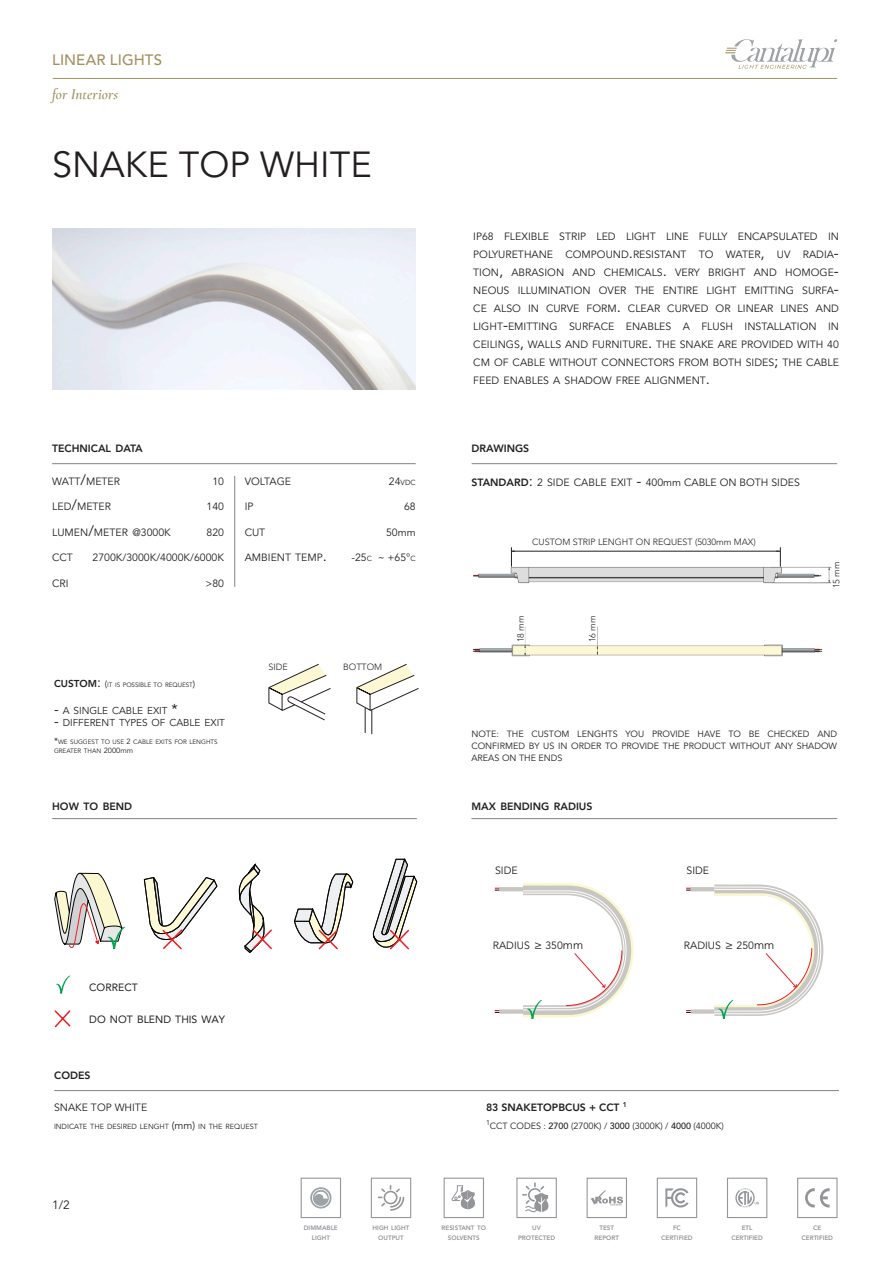
<style>
.page{position:relative;width:893px;height:1263px;background:#fff}
.page>*{position:absolute;margin:0;border:0;box-sizing:border-box;transform-origin:0 0}
.t1{font:36px "Avenir LT Pro";color:#231f20}
.t2{font:italic 600 15px "Cormorant Garamond";letter-spacing:.005em;color:#a29161}
.t3{font:500 15px "Avenir LT Pro";letter-spacing:.005em;color:#a29161}
.t4{font:12px "Avenir LT Pro";color:#231f20}
.t5{font:10.5px/18px "Avenir LT Pro";color:#231f20;text-align:justify}
.t6{font:800 10.5px "Avenir LT Pro";color:#231f20}
.t7{font:10.5px "Avenir LT Pro";color:#231f20}
.t8{font:800 10.5px "Avenir LT Pro";color:#231f20}
.t9{font:10.5px "Avenir LT Pro";color:#231f20}
.t10{font:10.05px "Avenir LT Pro";color:#231f20}
.t11{font:9px/12px "Avenir LT Pro";color:#231f20;text-align:justify}
.t12{font:300 9px "Avenir LT Pro";color:#231f20}
.t13{font:7.35px "Avenir LT Pro";color:#231f20}
.t14{font:800 6.3px/10.8px "Avenir LT Pro";color:#939598;text-align:center}
.t15{font:6.3px/9px "Avenir LT Pro";color:#231f20}
.s1{font-size:15px}
.s2{font-size:10.5px}
.s3{font-style:inherit}
.s4{font-size:7.35px}
.s5{font-weight:800;font-size:10.05px}
.s6{font-size:14.25px}
.s7{font-size:9px}
.s8{font-size:7.5px}
.s9{font-weight:800}
.s10{font-size:12px}
.s11{font-weight:500}
</style>
<div class="page">
<img style="left:52px;top:228px;width:364px;height:162px">
<hr style="left:53px;top:78px;width:784px;height:1px;background:#a29161">
<hr style="left:52px;top:818px;width:365px;height:1px;background:#848383">
<hr style="left:471px;top:818px;width:366px;height:1px;background:#848383">
<div style="left:499px;top:1009px;width:24px;height:5px;background:#c8c6c2"></div>
<div style="left:691px;top:1009px;width:23px;height:5px;background:#c8c6c2"></div>
<svg style="left:495px;top:1010px;width:4px;height:3px"></svg>
<svg style="left:686px;top:1010px;width:5px;height:3px"></svg>
<hr style="left:499px;top:887px;width:24px;height:4px;background:#c8c6c2">
<hr style="left:691px;top:887px;width:23px;height:4px;background:#c8c6c2">
<svg style="left:495px;top:888px;width:4px;height:3px"></svg>
<svg style="left:686px;top:888px;width:5px;height:3px"></svg>
<hr style="left:52px;top:463px;width:364px;height:1px;background:#848383">
<hr style="left:234px;top:476px;width:1px;height:111px;background:#848383">
<hr style="left:472px;top:463px;width:365px;height:1px;background:#848383">
<svg style="left:725px;top:39px;width:112px;height:30px"></svg>
<img style="left:474px;top:548px;width:357px;height:109px">
<hr style="left:511px;top:551px;width:269px;height:1px;background:#231f20">
<svg style="left:511px;top:547px;width:4px;height:20px"></svg>
<svg style="left:776px;top:547px;width:5px;height:20px"></svg>
<div style="left:371px;top:1178px;width:40px;height:40px;border:1px solid #939598"></div>
<svg style="left:378px;top:1185px;width:26px;height:26px"></svg>
<div style="left:444px;top:1178px;width:40px;height:40px;border:1px solid #939598"></div>
<svg style="left:451px;top:1185px;width:24px;height:25px"></svg>
<div style="left:516px;top:1178px;width:41px;height:40px;border:1px solid #939598"></div>
<svg style="left:522px;top:1182px;width:27px;height:31px"></svg>
<div style="left:587px;top:1178px;width:40px;height:40px;border:1px solid #939598"></div>
<svg style="left:591px;top:1190px;width:32px;height:15px"></svg>
<div style="left:657px;top:1178px;width:40px;height:40px;border:1px solid #939598"></div>
<svg style="left:665px;top:1188px;width:23px;height:19px"></svg>
<div style="left:727px;top:1178px;width:40px;height:40px;border:1px solid #939598"></div>
<svg style="left:735px;top:1188px;width:24px;height:19px"></svg>
<div style="left:797px;top:1178px;width:40px;height:40px;border:1px solid #939598"></div>
<svg style="left:805px;top:1188px;width:25px;height:19px"></svg>
<div style="left:301px;top:1178px;width:40px;height:40px;border:1px solid #939598"></div>
<svg style="left:310px;top:1187px;width:21px;height:21px"></svg>
<svg style="left:312px;top:1189px;width:18px;height:18px"></svg>
<div style="left:313px;top:1190px;width:16px;height:16px;background:#9da2a4;border-radius:50%"></div>
<svg style="left:314px;top:1191px;width:14px;height:7px"></svg>
<svg style="left:54px;top:859px;width:363px;height:169px"></svg>
<svg style="left:522px;top:883px;width:112px;height:136px"></svg>
<svg style="left:713px;top:884px;width:110px;height:135px"></svg>
<svg style="left:268px;top:663px;width:63px;height:58px"></svg>
<svg style="left:356px;top:663px;width:63px;height:71px"></svg>
<hr style="left:54px;top:1090px;width:785px;height:1px;background:#848383">
<h2 class="t3" style="left:52px;top:51px;width:111px">LINEAR LIGHTS</h2>
<h2 class="t2" style="left:52px;top:85px;width:67px">for Interiors</h2>
<h1 class="t1" style="left:52px;top:144px;width:321px">SNAKE TOP WHITE</h1>
<p class="t6" style="left:52px;top:442px;width:92px">TECHNICAL DATA</p>
<p class="t5" style="left:52px;top:472px;width:69px">WATT<span class="s1">/</span>METER</p>
<p class="t5" style="left:212px;top:472px;width:13px">10</p>
<p class="t5" style="left:52px;top:498px;width:60px">LED<span class="s1">/</span>METER</p>
<p class="t5" style="left:207px;top:498px;width:19px">140</p>
<p class="t5" style="left:52px;top:523px;width:120px">LUMEN<span class="s1">/</span>METER @3000K</p>
<p class="t5" style="left:207px;top:523px;width:19px">820</p>
<p class="t5" style="left:52px;top:549px;width:22px">CCT</p>
<p class="t5" style="left:93px;top:549px;width:133px">2700K/3000K/4000K/6000K</p>
<p class="t5" style="left:52px;top:574px;width:18px">CRI</p>
<p class="t5" style="left:205px;top:574px;width:20px">&gt;80</p>
<p class="t5" style="left:245px;top:472px;width:48px">VOLTAGE</p>
<p class="t13" style="left:389px;top:478px;width:28px"><span class="s2">24</span>VDC</p>
<p class="t5" style="left:245px;top:498px;width:10px">IP</p>
<p class="t5" style="left:404px;top:498px;width:13px">68</p>
<p class="t5" style="left:245px;top:523px;width:22px">CUT</p>
<p class="t5" style="left:386px;top:523px;width:31px">50<span class="s3">mm</span></p>
<p class="t5" style="left:245px;top:549px;width:84px">AMBIENT TEMP<span class="s1">.</span></p>
<p class="t5" style="left:352px;top:549px;width:66px">-25<span class="s4">C</span> ~ +65°<span class="s4">C</span></p>
<p class="t15" style="left:54px;top:680px;width:143px"><span class="s5">CUSTOM</span><span class="s6">:</span> <span class="s7">(</span>IT IS POSSIBLE TO REQUEST<span class="s7">)</span></p>
<p class="t10" style="left:54px;top:705px;width:125px"><span class="s6">-</span> A SINGLE CABLE EXIT <span class="s6">*</span></p>
<p class="t10" style="left:54px;top:717px;width:173px"><span class="s6">-</span> DIFFERENT TYPES OF CABLE EXIT</p>
<p class="t15" style="left:54px;top:737px;width:165px"><span class="s7">*</span>WE SUGGEST TO USE <span class="s8">2</span> CABLE EXITS FOR LENGHTS<br>GREATER THAN <span class="s8">2000</span><span class="s8">mm</span></p>
<p class="t6" style="left:52px;top:800px;width:82px">HOW TO BEND</p>
<p class="t12" style="left:268px;top:662px;width:21px">SIDE</p>
<p class="t12" style="left:343px;top:662px;width:41px">BOTTOM</p>
<p class="t7" style="left:89px;top:981px;width:50px">CORRECT</p>
<p class="t7" style="left:89px;top:1013px;width:137px">DO NOT BLEND THIS WAY</p>
<p class="t6" style="left:54px;top:1069px;width:38px">CODES</p>
<p class="t5" style="left:473px;top:227px;width:367px">IP68 FLEXIBLE STRIP LED LIGHT LINE FULLY ENCAPSULATED IN POLYURETHANE COMPOUND<span class="s1">.</span>RESISTANT TO WATER<span class="s1">,</span> UV RADIA<span class="s1">-</span>TION<span class="s1">,</span> ABRASION AND CH EMICALS<span class="s1">.</span> VERY BRIGHT AND HOMOGE<span class="s1">-</span>NEOUS ILLUMINATION OVER TH E ENTIRE LIGHT EMITTING SURFA<span class="s1">-</span>CE ALSO IN CURVE FORM<span class="s1">.</span> CLEAR CURVED OR LINEAR LINES AND LIGHT<span class="s1">-</span>EMITTING SURFACE ENABLES A FLUSH</p>
<p class="t5" style="left:473px;top:317px;width:367px;text-indent:271px">INSTALLATION IN CEILINGS<span class="s1">,</span> WALLS AND FURNITURE<span class="s1">.</span> TH E SNAKE ARE PROVIDED WITH 40<br>CM OF CABLE WITHOUT CONNECTORS FROM BOTH SIDES<span class="s1">;</span> TH E CABLE FEED ENABLES A SHADOW FREE ALIGNMENT<span class="s1">.</span></p>
<p class="t6" style="left:472px;top:442px;width:59px">DRAWINGS</p>
<p class="t5" style="left:472px;top:473px;width:220px"><span class="s9">STANDARD</span><span class="s1">:</span> 2 SIDE CABLE EXIT <span class="s1">-</span> 400<span class="s3">mm</span> CABLE</p>
<p class="t5" style="left:720px;top:473px;width:28px">ON BOT</p>
<p class="t5" style="left:761px;top:473px;width:17px">H SIDES</p>
<p class="t12" style="left:532px;top:537px;width:225px">CUSTOM STRIP LENGHT ON REQUEST (5030mm MAX)</p>
<p class="t12" style="left:516px;top:642px;width:29px;rotate:-90deg">18 mm</p>
<p class="t12" style="left:587px;top:642px;width:29px;rotate:-90deg">16 mm</p>
<p class="t12" style="left:831px;top:588px;width:29px;rotate:-90deg">15 mm</p>
<p class="t11" style="left:471px;top:728px;width:367px">NOTE: THE CUSTOM LENGHTS YOU PROVIDE HAVE TO BE CHECKED AND CONFIRMED BY US IN ORDER TO PROVIDE THE PRODUCT WITHOUT ANY SHADOW AREAS ON THE ENDS</p>
<p class="t6" style="left:471px;top:800px;width:123px">MAX BENDING RADIUS</p>
<p class="t5" style="left:495px;top:861px;width:24px">SIDE</p>
<p class="t5" style="left:686px;top:861px;width:24px">SIDE</p>
<p class="t5" style="left:493px;top:936px;width:92px">RADIUS <span class="s10">≥</span> 350<span class="s10">mm</span></p>
<p class="t5" style="left:684px;top:936px;width:92px">RADIUS <span class="s10">≥</span> 250<span class="s10">mm</span></p>
<p class="t9" style="left:54px;top:1101px;width:95px">SNAKE TOP WHITE</p>
<p class="t8" style="left:486px;top:1101px;width:142px"><span class="s3">83</span> SNAKETOPBCUS + CCT <sup>1</sup></p>
<p class="t13" style="left:54px;top:1122px;width:206px">INDICATE TH E DESIRED LENGHT <span class="s2">(</span><span class="s2">mm</span><span class="s2">)</span> IN TH E REQUEST</p>
<p class="t11" style="left:486px;top:1120px;width:239px"><sup>1</sup>CCT CODES : <span class="s11">2700</span> (2700K) / <span class="s11">3000</span> (3000K) / <span class="s11">4000</span> (4000K)</p>
<p class="t4" style="left:52px;top:1198px;width:19px">1/2</p>
<p class="t14" style="left:304px;top:1222px;width:35px">DIMMABLE<br>LIGHT</p>
<p class="t14" style="left:373px;top:1222px;width:38px">HIGH LIGHT<br>OUTPUT</p>
<p class="t14" style="left:442px;top:1222px;width:46px">RESISTANT TO<br>SOLVENTS</p>
<p class="t14" style="left:518px;top:1222px;width:39px">UV<br>PROTECTED</p>
<p class="t14" style="left:595px;top:1222px;width:26px">TEST<br>REPORT</p>
<p class="t14" style="left:661px;top:1222px;width:33px">FC<br>CERTIFIED</p>
<p class="t14" style="left:731px;top:1222px;width:33px">ETL<br>CERTIFIED</p>
<p class="t14" style="left:802px;top:1222px;width:33px">CE<br>CERTIFIED</p>
</div>
